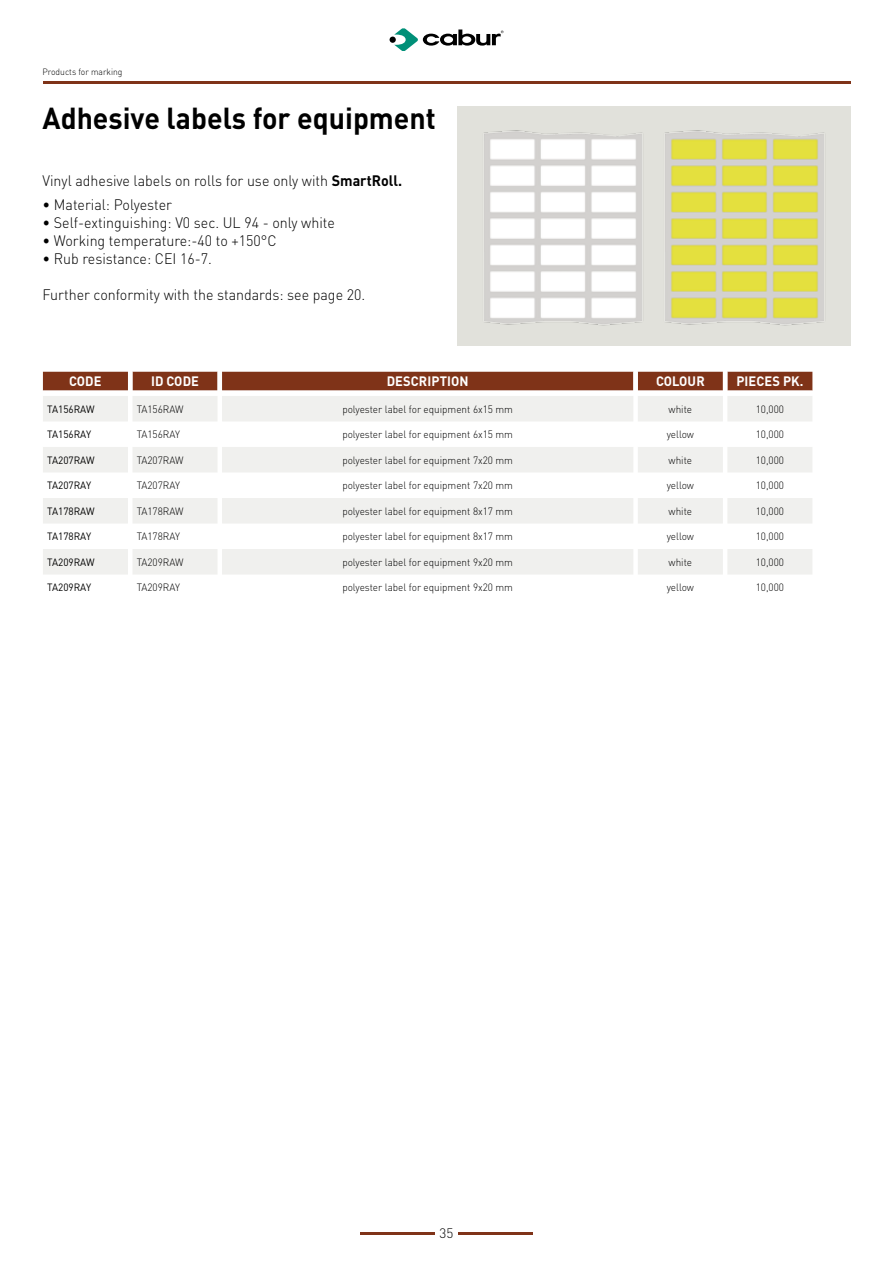
<style>
.page{position:relative;width:893px;height:1263px;background:#fff}
.page>*{position:absolute;margin:0;border:0;box-sizing:border-box;transform-origin:0 0}
.t1{font:700 30px "DIN Pro";color:#000;scale:.95 1}
.t2{font:300 15px "DIN Pro";color:#000;scale:.95 1}
.t3{font:700 13.5px "DIN Pro";letter-spacing:.01em;color:#fff;scale:.95 1}
.t4{font:300 13.5px "DIN Pro";color:#000}
.t5{font:300 10.5px "DIN Pro";color:#000;scale:.95 1}
.t6{font:10.5px "DIN Pro";color:#000;scale:.95 1}
.t7{font:300 9px "DIN Pro";color:#000;scale:.95 1}
.s1{font-weight:700}
</style>
<div class="page">
<svg style="left:390px;top:28px;width:113px;height:23px"></svg>
<hr style="left:361px;top:1232px;width:74px;height:2px;background:#7f3318">
<hr style="left:458px;top:1232px;width:74px;height:2px;background:#7f3318">
<div style="left:457px;top:106px;width:393px;height:240px;background:#e1e1db"></div>
<hr style="left:43px;top:82px;width:808px;height:2px;background:#7f3318">
<svg style="left:43px;top:372px;width:769px;height:19px;background:#863f25"></svg>
<svg style="left:43px;top:396px;width:769px;height:178px;fill:#f0f0ee"></svg>
<img style="left:484px;top:130px;width:158px;height:196px">
<img style="left:665px;top:130px;width:159px;height:196px">
<p class="t7" style="left:43px;top:66px;width:86px">Products for marking</p>
<h1 class="t1" style="left:43px;top:98px;width:416px">Adhesive labels for equipment</h1>
<h2 class="t2" style="left:43px;top:171px;width:380px">Vinyl adhesive labels on rolls for use only with <span class="s1">SmartRoll.</span></h2>
<h2 class="t2" style="left:43px;top:195px;width:138px">• Material: Polyester</h2>
<h2 class="t2" style="left:43px;top:213px;width:309px">• Self-extinguishing: V0 sec. UL 94 - only white</h2>
<h2 class="t2" style="left:43px;top:231px;width:248px">• Working temperature:-40 to +150°C</h2>
<h2 class="t2" style="left:43px;top:249px;width:180px">• Rub resistance: CEI 16-7.</h2>
<h2 class="t2" style="left:43px;top:285px;width:341px">Further conformity with the standards: see page 20.</h2>
<p class="t3" style="left:69px;top:372px;width:36px">CODE</p>
<p class="t3" style="left:151px;top:372px;width:52px">ID CODE</p>
<p class="t3" style="left:387px;top:372px;width:88px">DESCRIPTION</p>
<p class="t3" style="left:656px;top:372px;width:53px">COLOUR</p>
<p class="t3" style="left:736px;top:372px;width:72px">PIECES PK.</p>
<p class="t6" style="left:47px;top:402px;width:52px">TA156RAW</p>
<p class="t5" style="left:137px;top:402px;width:51px">TA156RAW</p>
<p class="t5" style="left:342px;top:402px;width:181px">polyester label for equipment 6x15 mm</p>
<p class="t5" style="left:669px;top:402px;width:26px">white</p>
<p class="t5" style="left:756px;top:402px;width:31px">10,000</p>
<p class="t6" style="left:47px;top:427px;width:48px">TA156RAY</p>
<p class="t5" style="left:137px;top:427px;width:47px">TA156RAY</p>
<p class="t5" style="left:342px;top:427px;width:181px">polyester label for equipment 6x15 mm</p>
<p class="t5" style="left:667px;top:427px;width:30px">yellow</p>
<p class="t5" style="left:756px;top:427px;width:31px">10,000</p>
<p class="t6" style="left:47px;top:453px;width:52px">TA207RAW</p>
<p class="t5" style="left:137px;top:453px;width:51px">TA207RAW</p>
<p class="t5" style="left:342px;top:453px;width:181px">polyester label for equipment 7x20 mm</p>
<p class="t5" style="left:669px;top:453px;width:26px">white</p>
<p class="t5" style="left:756px;top:453px;width:31px">10,000</p>
<p class="t6" style="left:47px;top:478px;width:48px">TA207RAY</p>
<p class="t5" style="left:137px;top:478px;width:47px">TA207RAY</p>
<p class="t5" style="left:342px;top:478px;width:181px">polyester label for equipment 7x20 mm</p>
<p class="t5" style="left:667px;top:478px;width:30px">yellow</p>
<p class="t5" style="left:756px;top:478px;width:31px">10,000</p>
<p class="t6" style="left:47px;top:504px;width:52px">TA178RAW</p>
<p class="t5" style="left:137px;top:504px;width:51px">TA178RAW</p>
<p class="t5" style="left:342px;top:504px;width:181px">polyester label for equipment 8x17 mm</p>
<p class="t5" style="left:669px;top:504px;width:26px">white</p>
<p class="t5" style="left:756px;top:504px;width:31px">10,000</p>
<p class="t6" style="left:47px;top:529px;width:48px">TA178RAY</p>
<p class="t5" style="left:137px;top:529px;width:47px">TA178RAY</p>
<p class="t5" style="left:342px;top:529px;width:181px">polyester label for equipment 8x17 mm</p>
<p class="t5" style="left:667px;top:529px;width:30px">yellow</p>
<p class="t5" style="left:756px;top:529px;width:31px">10,000</p>
<p class="t6" style="left:47px;top:555px;width:52px">TA209RAW</p>
<p class="t5" style="left:137px;top:555px;width:51px">TA209RAW</p>
<p class="t5" style="left:342px;top:555px;width:181px">polyester label for equipment 9x20 mm</p>
<p class="t5" style="left:669px;top:555px;width:26px">white</p>
<p class="t5" style="left:756px;top:555px;width:31px">10,000</p>
<p class="t6" style="left:47px;top:580px;width:48px">TA209RAY</p>
<p class="t5" style="left:137px;top:580px;width:47px">TA209RAY</p>
<p class="t5" style="left:342px;top:580px;width:181px">polyester label for equipment 9x20 mm</p>
<p class="t5" style="left:667px;top:580px;width:30px">yellow</p>
<p class="t5" style="left:756px;top:580px;width:31px">10,000</p>
<p class="t4" style="left:440px;top:1223px;width:15px">35</p>
</div>
